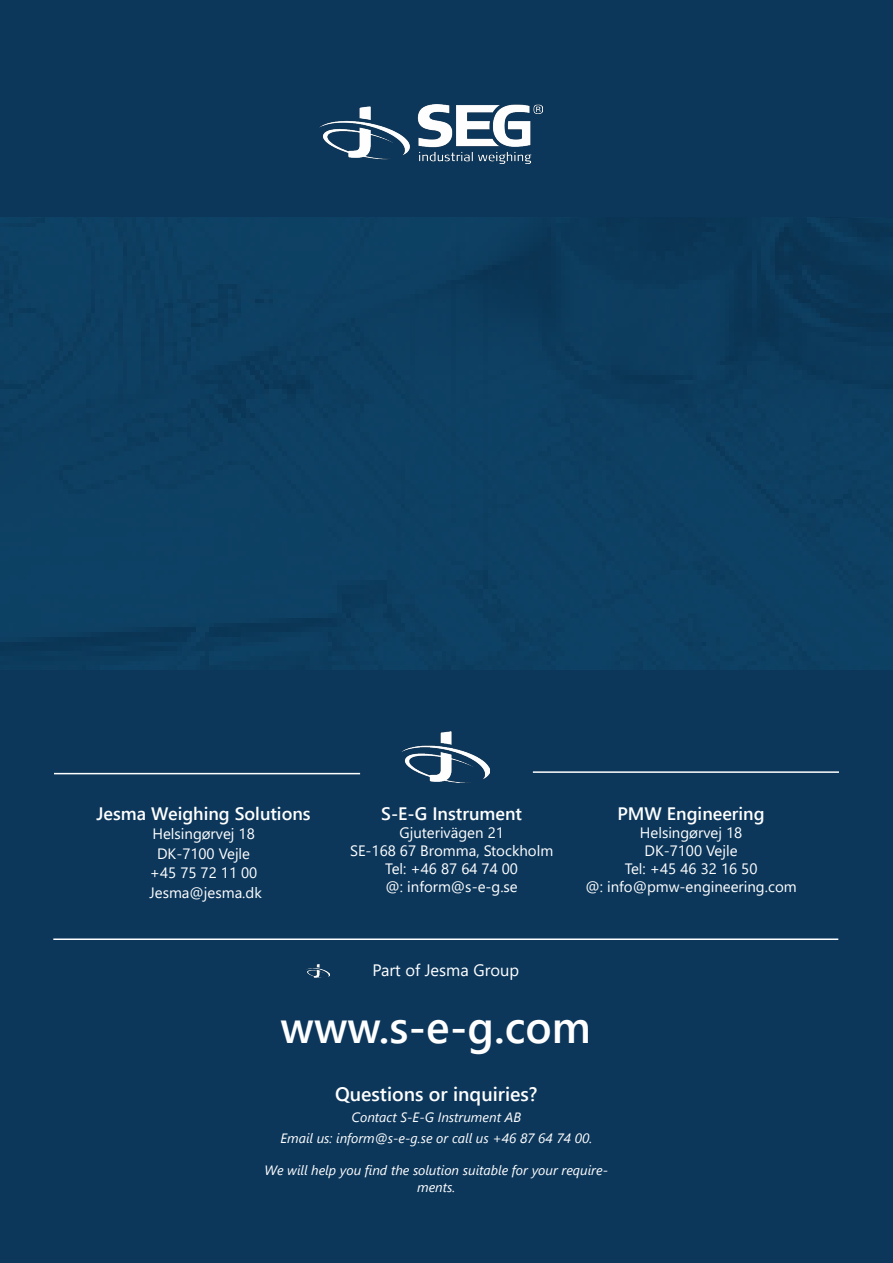
<style>
.page{position:relative;width:893px;height:1263px;background:#0c375b}
.page>*{position:absolute;margin:0;border:0;box-sizing:border-box;transform-origin:0 0}
.t1{font:600 45px "Segoe UI";color:#fff}
.t2{font:600 19.5px "Segoe UI";color:#fff}
.t3{font:600 18px "Segoe UI";color:#fff}
.t4{font:16.5px "Segoe UI";color:#fff}
.t5{font:15px "Segoe UI";color:#fff}
.t6{font:italic 13.5px/16.2px "Segoe UI";color:#fff;text-align:center}
</style>
<div class="page">
<div style="left:0;top:753px;width:893px;height:346px;background:#0c375b"></div>
<hr style="left:53px;top:938px;width:785px;height:2px;background:#fff">
<hr style="left:54px;top:773px;width:306px;height:1px;background:#fff">
<img style="left:306px;top:964px;width:23px;height:14px">
<img style="left:402px;top:732px;width:88px;height:50px">
<img style="left:0;top:218px;width:893px;height:452px">
<hr style="left:533px;top:771px;width:306px;height:2px;background:#fff">
<img style="left:320px;top:104px;width:223px;height:59px">
<p class="t3" style="left:96px;top:796px;width:216px">Jesma Weighing Solutions</p>
<p class="t5" style="left:152px;top:820px;width:104px">Helsingørvej 18</p>
<p class="t5" style="left:157px;top:839px;width:94px">DK-7100 Vejle</p>
<p class="t5" style="left:150px;top:859px;width:109px">+45 75 72 11 00</p>
<p class="t5" style="left:149px;top:878px;width:114px">Jesma@jesma.dk</p>
<p class="t3" style="left:381px;top:796px;width:142px">S-E-G Instrument</p>
<p class="t5" style="left:399px;top:818px;width:106px">Gjuterivägen 21</p>
<p class="t5" style="left:350px;top:836px;width:205px">SE-168 67 Bromma, Stockholm</p>
<p class="t5" style="left:385px;top:854px;width:134px">Tel: +46 87 64 74 00</p>
<p class="t5" style="left:386px;top:872px;width:134px">@: inform@s-e-g.se</p>
<p class="t4" style="left:372px;top:955px;width:148px">Part of Jesma Group</p>
<p class="t3" style="left:617px;top:796px;width:149px">PMW Engineering</p>
<p class="t5" style="left:640px;top:818px;width:104px">Helsingørvej 18</p>
<p class="t5" style="left:645px;top:836px;width:94px">DK-7100 Vejle</p>
<p class="t5" style="left:625px;top:854px;width:134px">Tel: +45 46 32 16 50</p>
<p class="t5" style="left:585px;top:872px;width:213px">@: info@pmw-engineering.com</p>
<p class="t1" style="left:281px;top:985px;width:312px">www.s-e-g.com</p>
<p class="t2" style="left:335px;top:1076px;width:204px">Questions or inquiries?</p>
<p class="t6" style="left:352px;top:1107px;width:171px">Contact S-E-G Instrument AB</p>
<p class="t6" style="left:280px;top:1128px;width:313px">Email us: inform@s-e-g.se or call us +46 87 64 74 00.</p>
<p class="t6" style="left:265px;top:1160px;width:345px">We will help you find the solution suitable for your require&shy;ments.</p>
</div>
